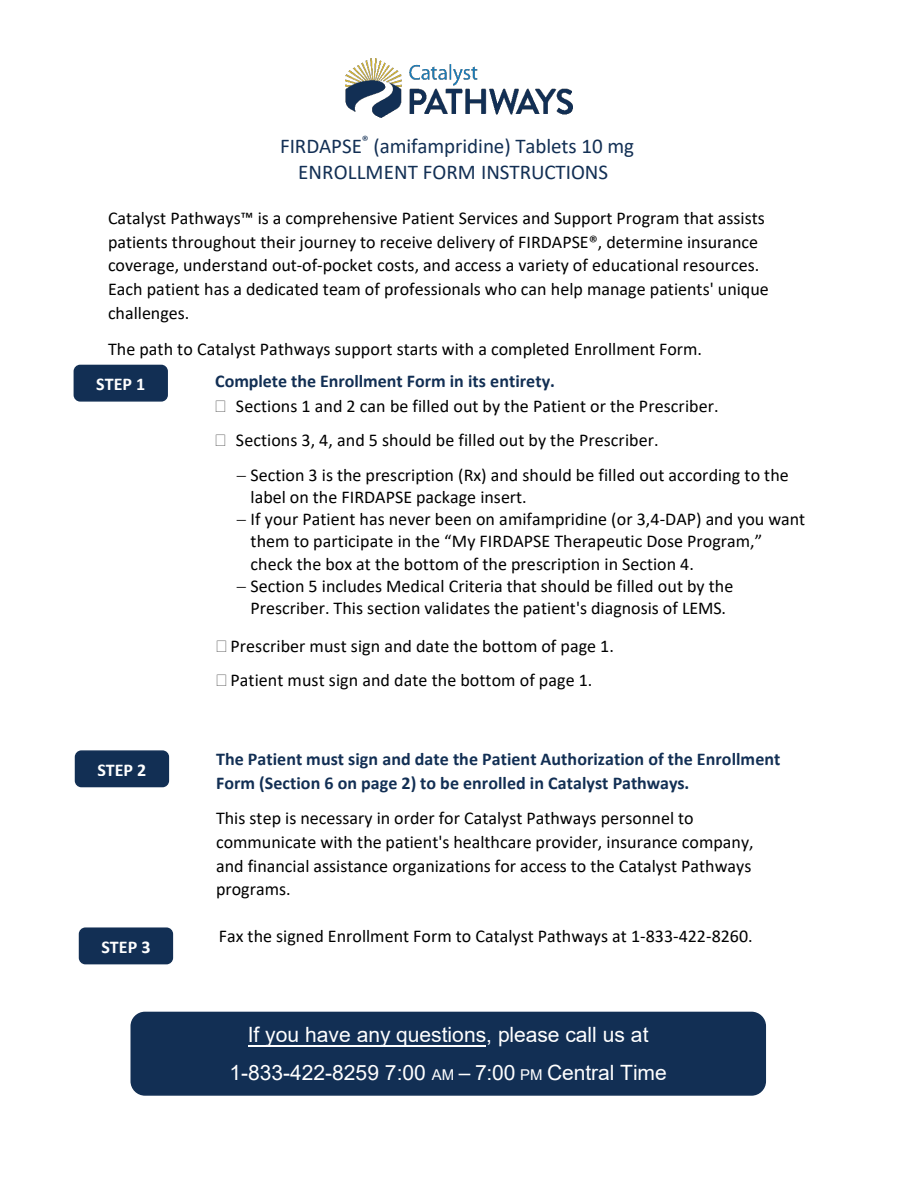
<style>
.page{position:relative;width:918px;height:1188px;background:#fff}
.page>*{position:absolute;margin:0;border:0;box-sizing:border-box;transform-origin:0 0}
.t1{font:21px/38.1px "Arial";color:#fff;text-align:center}
.t2{font:21px/26.1px "Calibri";letter-spacing:-.005em;color:#122f54;text-align:center}
.t3{font:18px/23.7px "Calibri";color:#000}
.t4{font:700 18px/23.7px "Calibri";letter-spacing:.005em;color:#122f54}
.t5{font:700 18px "Calibri";color:#fff}
.s1{font-weight:700;color:#122f54}
.s2{font-style:inherit}
.s3{font-size:15px}
</style>
<div class="page">
<img style="left:345px;top:59px;width:227px;height:58px">
<div style="left:130px;top:1012px;width:636px;height:84px;background:#122f54;border:2px solid #122f54;border-radius:14px"></div>
<div style="left:74px;top:365px;width:94px;height:37px;background:#122f54;border:2px solid #122f54;border-radius:6px"></div>
<div style="left:75px;top:750px;width:94px;height:37px;background:#122f54;border:2px solid #122f54;border-radius:6px"></div>
<div style="left:79px;top:927px;width:94px;height:37px;background:#122f54;border:2px solid #122f54;border-radius:6px"></div>
<hr style="left:248px;top:1045px;width:238px;height:2px;background:#fff">
<p class="t2" style="left:280px;top:132px;width:355px">FIRDAPSE<sup>®</sup> (amifampridine) Tablets 10 mg<br>ENROLLMENT FORM INSTRUCTIONS</p>
<p class="t3" style="left:108px;top:206px;width:662px">Catalyst Pathways™ is a comprehensive Patient Services and Support Program that assists patients throughout their journey to receive delivery of FIRDAPSE®, determine insurance coverage, understand out-of-pocket costs, and access a variety of educational resources.<br>Each patient has a dedicated team of professionals who can help manage patients' unique challenges.</p>
<p class="t3" style="left:108px;top:336px;width:596px">The path to Catalyst Pathways support starts with a completed Enrollment Form.</p>
<p class="t3" style="left:236px;top:368px;width:484px;line-height:24.9px;text-indent:-21px"><span class="s1">Complete the</span> <span class="s1">E</span><span class="s1">nrollment</span> <span class="s1">F</span><span class="s1">orm in its entirety</span><span class="s1">.<br></span>Sections 1 and 2 can be filled out by the Patient or the Prescriber.</p>
<p class="t3" style="left:236px;top:427px;width:424px">Sections 3, 4, and 5 should be filled out by the Prescriber.</p>
<p class="t3" style="left:237px;top:462px;width:554px">− Section 3 is the prescription (Rx) and should be filled out according to the</p>
<p class="t3" style="left:251px;top:484px;width:278px">label on the FIRDAPSE package insert.</p>
<p class="t3" style="left:237px;top:507px;width:570px">− If your Patient has never been on amifampridine (or 3,4-DAP) and you want</p>
<p class="t3" style="left:251px;top:529px;width:513px">them to participate in the “My FIRDAPSE Therapeutic Dose Program,”</p>
<p class="t3" style="left:251px;top:551px;width:445px">check the box at the bottom of the prescription in Section 4.</p>
<p class="t3" style="left:237px;top:574px;width:498px">− Section 5 includes Medical Criteria that should be filled out by the</p>
<p class="t3" style="left:251px;top:596px;width:477px">Prescriber. This section validates the patient's diagnosis of LEMS.</p>
<p class="t3" style="left:230px;top:628px;width:385px;line-height:34px">Prescriber must sign and date the bottom of page 1.<br>Patient must sign and date the bottom of page 1.</p>
<p class="t5" style="left:96px;top:372px;width:51px">STEP 1</p>
<p class="t5" style="left:97px;top:757px;width:51px">STEP 2</p>
<p class="t5" style="left:101px;top:934px;width:51px">STEP 3</p>
<p class="t4" style="left:216px;top:747px;width:566px">The Patient must sign and date the Patient Authorization of the <span class="s2">E</span>nrollment<br><span class="s2">F</span>orm (Section 6 on page 2) to be enrolled in Catalyst Pathways<span class="s2">.</span></p>
<p class="t3" style="left:216px;top:806px;width:539px">This step is necessary in order for Catalyst Pathways personnel to communicate with the patient's healthcare provider, insurance company, and financial assistance organizations for access to the Catalyst Pathways programs.</p>
<p class="t3" style="left:219px;top:924px;width:535px">Fax the signed Enrollment Form to Catalyst Pathways at 1-833-422-8260.</p>
<p class="t1" style="left:229px;top:1016px;width:439px">If you have any questions, please call us at<br>1-833-422-8259 7:00 <span class="s3">AM</span> – 7:00 <span class="s3">PM</span> Central Time</p>
</div>
